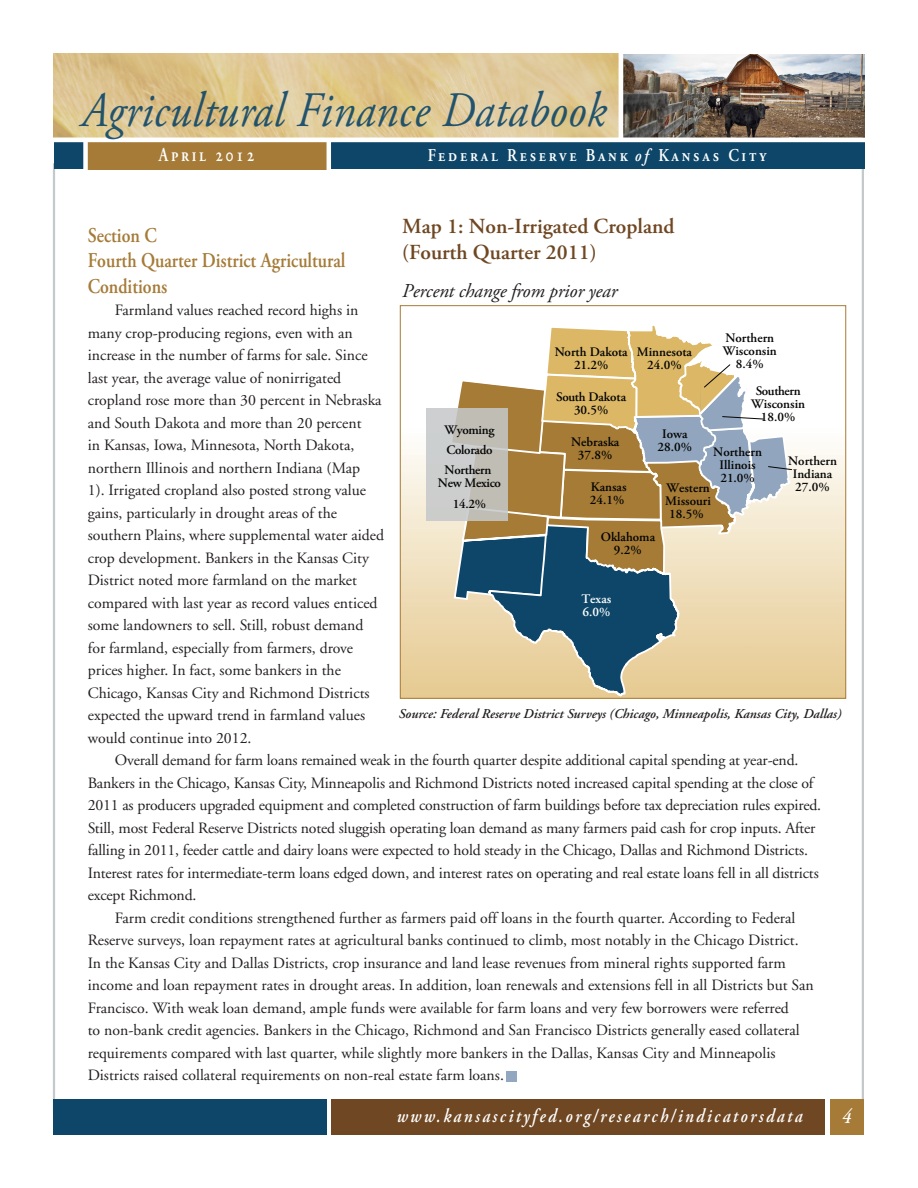
<style>
.page{position:relative;width:918px;height:1188px;background:#fff}
.page>*{position:absolute;margin:0;border:0;box-sizing:border-box;transform-origin:0 0}
.t1{font:italic 49.5px "Adobe Garamond Pro";letter-spacing:.01em;color:#0d4668;scale:.9 1}
.t2{font:600 21.45px/26.8px "Adobe Garamond Pro";color:#6f4722}
.t3{font:600 21px/25.2px "Adobe Garamond Pro";color:#a57b37;scale:.85 1}
.t4{font:italic 600 21px "Adobe Garamond Pro";color:#fff;scale:.85 1}
.t5{font:600 19.8px "Adobe Garamond Pro";letter-spacing:.18em;color:#fff;scale:.77 1}
.t6{font:italic 19.65px "Adobe Garamond Pro";letter-spacing:-.01em;color:#231f20}
.t7{font:italic 600 19.5px "Adobe Garamond Pro";letter-spacing:.15em;color:#fff;scale:.85 1}
.t8{font:600 18px "Adobe Garamond Pro";letter-spacing:.18em;color:#fff;scale:.85 1}
.Body_Text{font:15.75px/22.5px "Adobe Garamond";color:#231f20}
.Source{font:italic 600 13.5px "Adobe Garamond";color:#231f20}
.t9{font:600 13.05px/13px "Adobe Garamond Pro";color:#050504;text-align:center}
.t10{font:600 13.05px/20.4px "Adobe Garamond Pro";letter-spacing:-.02em;color:#050504}
.t11{font:600 13.05px/13px "Adobe Garamond Pro";color:#fff}
.s1{font-style:italic}
</style>
<div class="page">
<img style="left:53px;top:54px;width:811px;height:84px">
<hr style="left:862px;top:155px;width:2px;height:975px;background:#c5c9cb">
<hr style="left:53px;top:163px;width:2px;height:950px;background:#c5c9cb">
<hr style="left:619px;top:48px;width:4px;height:93px;background:#fff">
<div style="left:54px;top:141px;width:810px;height:28px;background:#0d4668"></div>
<div style="left:85px;top:141px;width:244px;height:28px;background:#a57b37"></div>
<hr style="left:50px;top:138px;width:816px;height:4px;background:#fff">
<div style="left:83px;top:138px;width:5px;height:33px;background:#fff"></div>
<hr style="left:327px;top:138px;width:4px;height:33px;background:#fff">
<div style="left:332px;top:1099px;width:493px;height:36px;background:#6f4722"></div>
<div style="left:830px;top:1099px;width:34px;height:36px;background:#a57b37"></div>
<div style="left:53px;top:1099px;width:274px;height:36px;background:#0d4668"></div>
<svg style="left:402px;top:449px;width:442px;height:248px;background:#f0e1c0"></svg>
<svg style="left:408px;top:306px;width:385px;height:393px"></svg>
<svg style="left:426px;top:408px;width:82px;height:113px;background:#c6c5c2"></svg>
<div style="left:507px;top:1071px;width:10px;height:11px;background:#92a7c0"></div>
<h1 class="t1" style="left:82px;top:81px;width:585px">Agricultural Finance Databook</h1>
<p class="t5" style="left:159px;top:144px;width:125px">April 2012</p>
<p class="t8" style="left:428px;top:145px;width:400px">Federal Reserve Bank <span class="s1">of</span> Kansas City</p>
<p class="t2" style="left:402px;top:213px;width:274px">Map 1: Non-Irrigated Cropland (Fourth Quarter 2011)</p>
<p class="t6" style="left:402px;top:279px;width:217px">Percent change from prior year</p>
<p class="t3" style="left:88px;top:223px;width:83px">Section C</p>
<p class="t3" style="left:88px;top:248px;width:305px">Fourth Quarter District Agricultural<br>Conditions</p>
<p class="Body_Text" style="left:88px;top:299px;width:298px;text-indent:27px">Farmland values reached record highs in many crop-producing regions, even with an increase in the number of farms for sale. Since last year, the average value of nonirrigated cropland rose more than 30 percent in Nebraska and South Dakota and more than 20 percent<br>in Kansas, Iowa, Minnesota, North Dakota, northern Illinois and northern Indiana (Map<br>1). Irrigated cropland also posted strong value gains, particularly in drought areas of the southern Plains, where supplemental water aided crop development. Bankers in the Kansas City District noted more farmland on the market compared with last year as record values enticed some landowners to sell. Still, robust demand for farmland, especially from farmers, drove prices higher. In fact, some bankers in the Chicago, Kansas City and Richmond Districts expected the upward trend in farmland values would continue into 2012.</p>
<p class="Body_Text" style="left:88px;top:749px;width:735px;text-indent:27px">Overall demand for farm loans remained weak in the fourth quarter despite additional capital spending at year-end.<br>Bankers in the Chicago, Kansas City, Minneapolis and Richmond Districts noted increased capital spending at the close of 2011 as producers upgraded equipment and completed construction of farm buildings before tax depreciation rules expired.<br>Still, most Federal Reserve Districts noted sluggish operating loan demand as many farmers paid cash for crop inputs. After falling in 2011, feeder cattle and dairy loans were expected to hold steady in the Chicago, Dallas and Richmond Districts.<br>Interest rates for intermediate-term loans edged down, and interest rates on operating and real estate loans fell in all districts except Richmond.</p>
<p class="Body_Text" style="left:88px;top:907px;width:727px;text-indent:27px">Farm credit conditions strengthened further as farmers paid off loans in the fourth quarter. According to Federal Reserve surveys, loan repayment rates at agricultural banks continued to climb, most notably in the Chicago District.<br>In the Kansas City and Dallas Districts, crop insurance and land lease revenues from mineral rights supported farm income and loan repayment rates in drought areas. In addition, loan renewals and extensions fell in all Districts but San Francisco. With weak loan demand, ample funds were available for farm loans and very few borrowers were referred<br>to non-bank credit agencies. Bankers in the Chicago, Richmond and San Francisco Districts generally eased collateral requirements compared with last quarter, while slightly more bankers in the Dallas, Kansas City and Minneapolis Districts raised collateral requirements on non-real estate farm loans.</p>
<p class="t9" style="left:723px;top:331px;width:55px">Northern<br>Wisconsin<br>8.4%</p>
<p class="t9" style="left:751px;top:385px;width:55px">Southern<br>Wisconsin<br>18.0%</p>
<p class="t9" style="left:555px;top:346px;width:74px">North Dakota<br>21.2%</p>
<p class="t9" style="left:556px;top:390px;width:71px">South Dakota<br>30.5%</p>
<p class="t9" style="left:571px;top:436px;width:50px">Nebraska<br>37.8%</p>
<p class="t9" style="left:658px;top:428px;width:36px">Iowa<br>28.0%</p>
<p class="t9" style="left:637px;top:346px;width:57px">Minnesota<br>24.0%</p>
<p class="t10" style="left:445px;top:419px;width:51px">Wyoming<br>Colorado<br>Northern</p>
<p class="t10" style="left:438px;top:473px;width:65px;text-align:center">New Mexico<br>14.2%</p>
<p class="t9" style="left:713px;top:445px;width:50px">Northern<br>Illinois<br>21.0%</p>
<p class="t9" style="left:788px;top:454px;width:50px">Northern<br>Indiana<br>27.0%</p>
<p class="t9" style="left:590px;top:480px;width:38px;text-align:left">Kansas<br>24.1%</p>
<p class="t9" style="left:665px;top:482px;width:47px">Western<br>Missouri<br>18.5%</p>
<p class="t9" style="left:601px;top:530px;width:56px">Oklahoma<br>9.2%</p>
<p class="t11" style="left:581px;top:592px;width:31px">Texas<br>6.0%</p>
<p class="Source" style="left:398px;top:706px;width:444px">Source: Federal Reserve District Surveys (Chicago, Minneapolis, Kansas City, Dallas)</p>
<p class="t7" style="left:397px;top:1105px;width:479px">www.kansascityfed.org/research/indicatorsdata</p>
<p class="t4" style="left:842px;top:1104px;width:12px">4</p>
</div>
